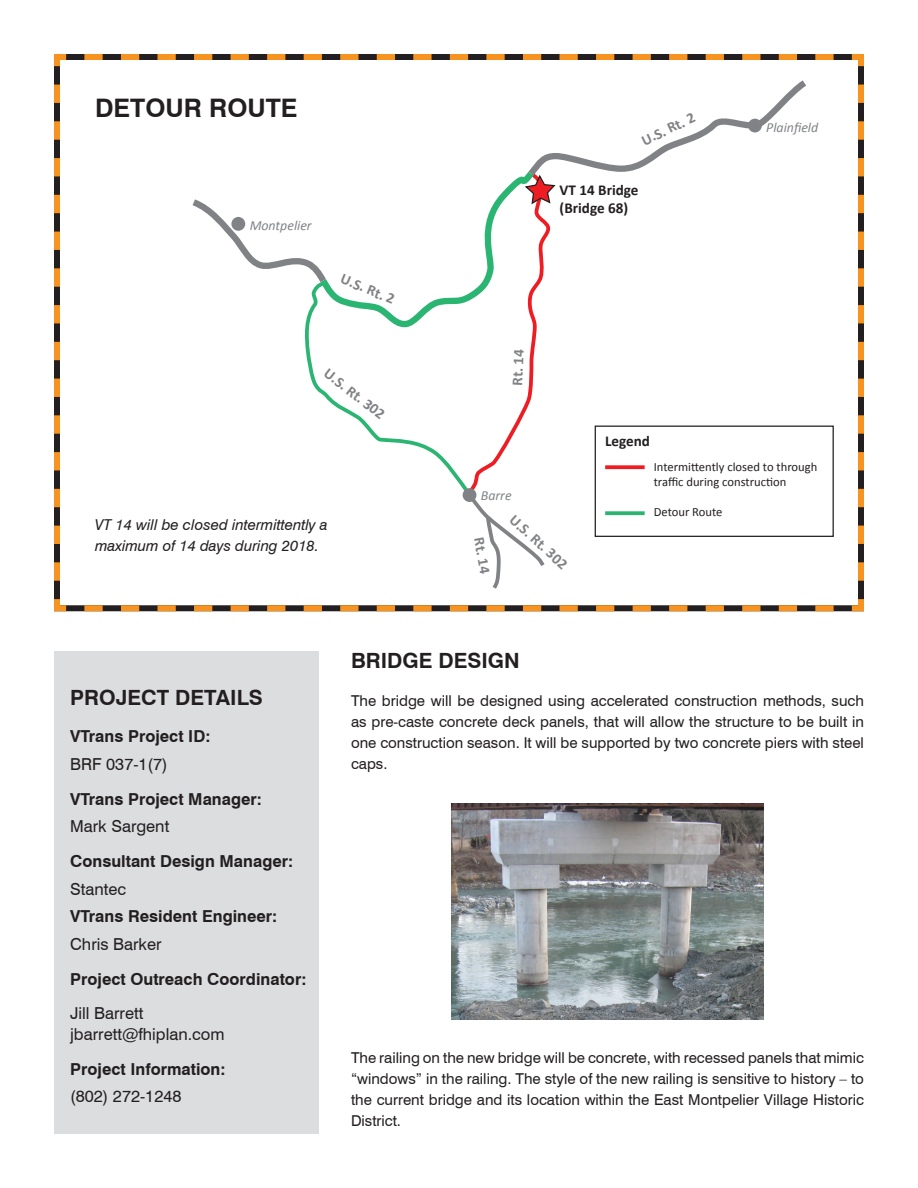
<style>
.page{position:relative;width:918px;height:1188px;background:#fff}
.page>*{position:absolute;margin:0;border:0;box-sizing:border-box;transform-origin:0 0}
.t1{font:700 25.5px "Swiss 721 BT";color:#231f20}
.t2{font:700 21px "Swiss 721 BT";color:#231f20}
.t3{font:700 16.5px "Swiss 721 BT";color:#231f20}
.t4{font:16.5px "Swiss 721 BT";color:#231f20}
.t5{font:700 15.15px "Calibri";color:#808285}
.t6{font:700 15.15px/18.1px "Calibri";color:#231f20}
.t7{font:15px/21px "Swiss 721 BT";color:#231f20;text-align:justify}
.t8{font:italic 15px/21px "Swiss 721 BT";color:#231f20}
.t9{font:italic 13.8px "Calibri";color:#808285}
.t10{font:12.6px/15.1px "Calibri";color:#231f20}
</style>
<div class="page">
<div style="left:54px;top:652px;width:265px;height:482px;background:#dcdddf"></div>
<svg style="left:54px;top:54px;width:810px;height:558px"></svg>
<img style="left:451px;top:804px;width:313px;height:216px">
<svg style="left:186px;top:79px;width:627px;height:513px"></svg>
<div style="left:595px;top:426px;width:239px;height:111px;border:1px solid #231f20"></div>
<div style="left:231px;top:217px;width:14px;height:14px;background:#808285;border-radius:50%"></div>
<div style="left:748px;top:119px;width:14px;height:13px;background:#808285;border-radius:50%"></div>
<div style="left:463px;top:488px;width:13px;height:14px;background:#808285;border-radius:50%"></div>
<svg style="left:605px;top:465px;width:40px;height:4px"></svg>
<svg style="left:605px;top:511px;width:40px;height:4px"></svg>
<p class="t1" style="left:95px;top:93px;width:204px">DETOUR ROUTE</p>
<p class="t9" style="left:250px;top:216px;width:64px">Montpelier</p>
<p class="t5" style="left:346px;top:268px;width:59px;rotate:23deg">U.S. Rt. 2</p>
<p class="t5" style="left:333px;top:363px;width:74px;rotate:38deg">U.S. Rt. 302</p>
<p class="t8" style="left:95px;top:514px;width:234px">VT 14 will be closed intermittently a maximum of 14 days during 2018.</p>
<p class="t5" style="left:638px;top:131px;width:59px;rotate:-25deg">U.S. Rt. 2</p>
<p class="t6" style="left:560px;top:180px;width:80px">VT 14 Bridge (Bridge 68)</p>
<p class="t5" style="left:506px;top:385px;width:38px;rotate:-87deg">Rt. 14</p>
<p class="t6" style="left:605px;top:432px;width:46px">Legend</p>
<p class="t9" style="left:766px;top:118px;width:54px">Plainfield</p>
<p class="t9" style="left:481px;top:486px;width:32px">Barre</p>
<p class="t5" style="left:490px;top:535px;width:38px;rotate:80deg">Rt. 14</p>
<p class="t5" style="left:519px;top:510px;width:74px;rotate:42deg">U.S. Rt. 302</p>
<p class="t10" style="left:654px;top:459px;width:165px">Intermittently closed to through traffic during construction</p>
<p class="t10" style="left:654px;top:504px;width:70px">Detour Route</p>
<p class="t2" style="left:70px;top:684px;width:194px">PROJECT DETAILS</p>
<p class="t3" style="left:70px;top:727px;width:142px">VTrans Project ID:</p>
<p class="t4" style="left:70px;top:754px;width:99px">BRF 037-1(7)</p>
<p class="t3" style="left:70px;top:789px;width:193px">VTrans Project Manager:</p>
<p class="t4" style="left:70px;top:817px;width:101px">Mark Sargent</p>
<p class="t3" style="left:70px;top:851px;width:225px">Consultant Design Manager:</p>
<p class="t4" style="left:70px;top:879px;width:57px">Stantec</p>
<p class="t3" style="left:70px;top:907px;width:209px">VTrans Resident Engineer:</p>
<p class="t4" style="left:70px;top:934px;width:93px">Chris Barker</p>
<p class="t3" style="left:70px;top:969px;width:238px">Project Outreach Coordinator:</p>
<p class="t4" style="left:70px;top:1003px;width:75px">Jill Barrett</p>
<p class="t4" style="left:70px;top:1024px;width:156px">jbarrett@fhiplan.com</p>
<p class="t3" style="left:70px;top:1059px;width:157px">Project Information:</p>
<p class="t4" style="left:70px;top:1087px;width:113px">(802) 272-1248</p>
<p class="t2" style="left:351px;top:648px;width:170px">BRIDGE DESIGN</p>
<p class="t7" style="left:351px;top:690px;width:515px">The bridge will be designed using accelerated construction methods, such as pre-caste concrete deck panels, that will allow the structure to be built in one construction season. It will be supported by two concrete piers with steel caps.</p>
<p class="t7" style="left:351px;top:1047px;width:515px">The railing on the new bridge will be concrete, with recessed panels that mimic “windows” in the railing. The style of the new railing is sensitive to history – to the current bridge and its location within the East Montpelier Village Historic District.</p>
</div>
